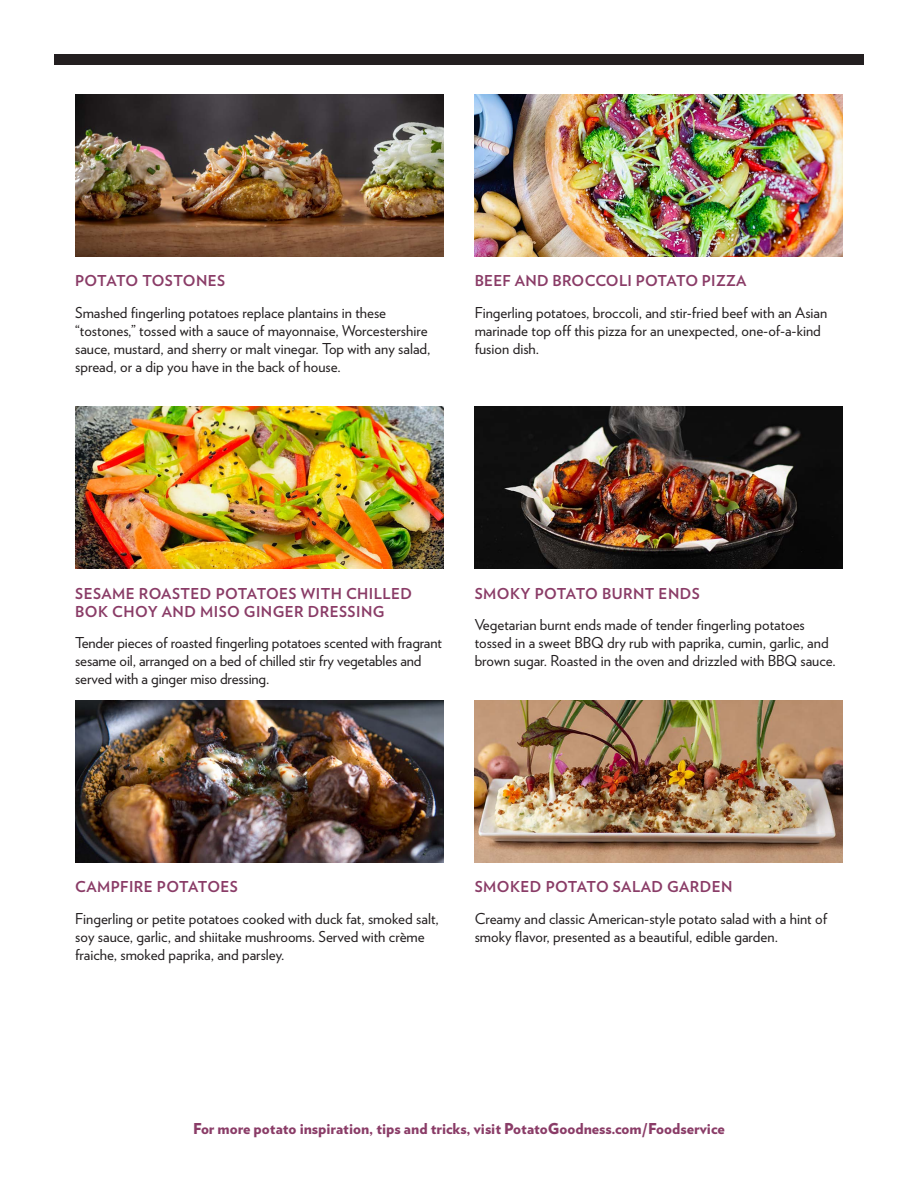
<style>
.page{position:relative;width:918px;height:1188px;background:#fff}
.page>*{position:absolute;margin:0;border:0;box-sizing:border-box;transform-origin:0 0}
.t1{font:15px/18px "Verlag";color:#231f20}
.t2{font:700 15px/18px "Verlag";letter-spacing:.03em;color:#8a3c67}
.t3{font:900 15px "Verlag";color:#8a3c67}
.t4{font:700 15px "Verlag";letter-spacing:.005em;color:#8a3c67}
</style>
<div class="page">
<img style="left:75px;top:94px;width:368px;height:162px">
<img style="left:75px;top:407px;width:368px;height:162px">
<img style="left:75px;top:700px;width:368px;height:162px">
<img style="left:475px;top:94px;width:368px;height:162px">
<img style="left:475px;top:407px;width:368px;height:162px">
<img style="left:475px;top:700px;width:368px;height:162px">
<div style="left:54px;top:54px;width:810px;height:11px;background:#231f20"></div>
<p class="t4" style="left:75px;top:269px;width:152px">POTATO TOSTONES</p>
<p class="t1" style="left:75px;top:303px;width:357px">Smashed fingerling potatoes replace plantains in these “tostones,” tossed with a sauce of mayonnaise, Worcestershire sauce, mustard, and sherry or malt vinegar. Top with any salad, spread, or a dip you have in the back of house.</p>
<p class="t2" style="left:475px;top:271px;width:273px">BEEF AND BROCCOLI POTATO PIZZA</p>
<p class="t1" style="left:475px;top:303px;width:354px">Fingerling potatoes, broccoli, and stir-fried beef with an Asian marinade top off this pizza for an unexpected, one-of-a-kind fusion dish.</p>
<p class="t2" style="left:75px;top:583px;width:338px">SESAME ROASTED POTATOES WITH CHILLED<br>BOK CHOY AND MISO GINGER DRESSING</p>
<p class="t1" style="left:75px;top:633px;width:368px">Tender pieces of roasted fingerling potatoes scented with fragrant sesame oil, arranged on a bed of chilled stir fry vegetables and served with a ginger miso dressing.</p>
<p class="t2" style="left:475px;top:583px;width:227px">SMOKY POTATO BURNT ENDS</p>
<p class="t1" style="left:475px;top:615px;width:363px">Vegetarian burnt ends made of tender fingerling potatoes tossed in a sweet BBQ dry rub with paprika, cumin, garlic, and brown sugar. Roasted in the oven and drizzled with BBQ sauce.</p>
<p class="t2" style="left:75px;top:877px;width:164px">CAMPFIRE POTATOES</p>
<p class="t1" style="left:75px;top:909px;width:365px">Fingerling or petite potatoes cooked with duck fat, smoked salt, soy sauce, garlic, and shiitake mushrooms. Served with crème fraiche, smoked paprika, and parsley.</p>
<p class="t2" style="left:475px;top:877px;width:260px">SMOKED POTATO SALAD GARDEN</p>
<p class="t1" style="left:475px;top:909px;width:354px">Creamy and classic American-style potato salad with a hint of smoky flavor, presented as a beautiful, edible garden.</p>
<p class="t3" style="left:193px;top:1116px;width:533px">For more potato inspiration, tips and tricks, visit PotatoGoodness.com/Foodservice</p>
</div>
